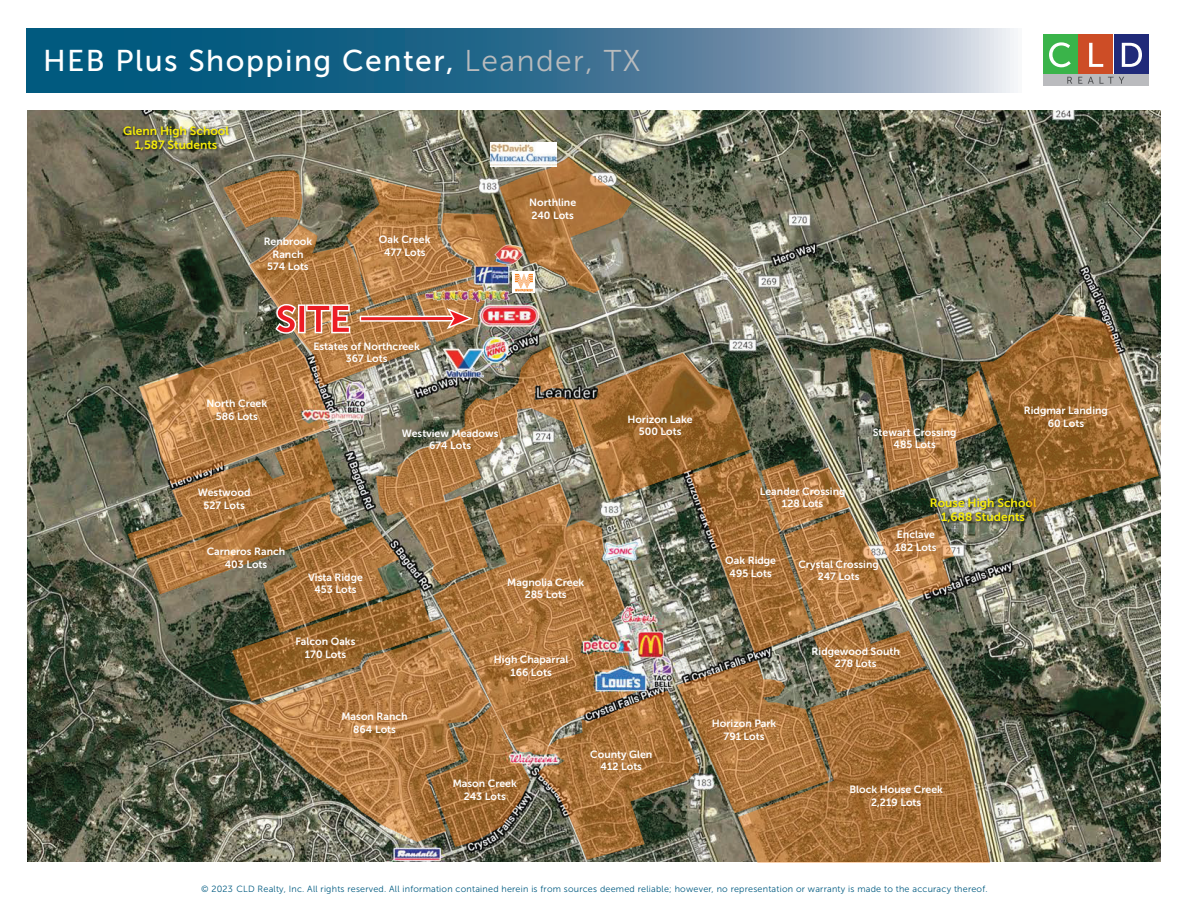
<style>
.page{position:relative;width:1188px;height:918px;background:#fff}
.page>*{position:absolute;margin:0;border:0;box-sizing:border-box;transform-origin:0 0}
.t1{font:30px "Museo Sans 500";letter-spacing:.05em;color:#fff}
.t2{font:12px/14.4px "Museo Sans 700";color:#f7ed09;text-align:center}
.t3{font:10.5px/12.6px "Museo Sans 700";color:#fff;text-align:center}
.t4{font:9px "Museo Sans 300";letter-spacing:.025em;color:#015b81}
.s1{font-family:"Museo Sans 300";color:#b9bbbd}
</style>
<div class="page">
<img style="left:27px;top:110px;width:1134px;height:752px">
<svg style="left:26px;top:28px;width:992px;height:64px;background:#457c9a"></svg>
<div style="left:1043px;top:75px;width:105px;height:11px;background:#babbbe"></div>
<div style="left:1043px;top:34px;width:34px;height:39px;background:#3ab44a"></div>
<div style="left:1079px;top:34px;width:34px;height:39px;background:#cd4d26"></div>
<div style="left:1114px;top:34px;width:34px;height:39px;background:#202a79"></div>
<svg style="left:1049px;top:42px;width:22px;height:25px"></svg>
<svg style="left:1089px;top:43px;width:14px;height:24px"></svg>
<svg style="left:1122px;top:43px;width:20px;height:24px"></svg>
<svg style="left:1067px;top:77px;width:5px;height:7px"></svg>
<svg style="left:1078px;top:77px;width:4px;height:7px"></svg>
<svg style="left:1088px;top:77px;width:36px;height:7px"></svg>
<img style="left:121px;top:122px;width:112px;height:35px">
<img style="left:128px;top:157px;width:1031px;height:703px">
<img style="left:490px;top:143px;width:67px;height:24px">
<h1 class="t1" style="left:43px;top:44px;width:599px">HEB Plus Shopping Center, <span class="s1">Leander, TX</span></h1>
<p class="t2" style="left:123px;top:124px;width:107px">Glenn High School<br>1,587 Students</p>
<p class="t3" style="left:264px;top:235px;width:50px">Renbrook<br>Ranch<br>574 Lots</p>
<p class="t3" style="left:379px;top:233px;width:53px">Oak Creek<br>477 Lots</p>
<p class="t3" style="left:529px;top:196px;width:49px;text-align:left">Northline<br>240 Lots</p>
<p class="t3" style="left:207px;top:398px;width:62px">North Creek<br>586 Lots</p>
<p class="t3" style="left:313px;top:340px;width:108px">Estates of Northcreek<br>367 Lots</p>
<p class="t3" style="left:402px;top:427px;width:98px">Westview Meadows<br>674 Lots</p>
<p class="t3" style="left:627px;top:413px;width:67px">Horizon Lake<br>500 Lots</p>
<p class="t3" style="left:198px;top:486px;width:54px">Westwood<br>527 Lots</p>
<p class="t3" style="left:207px;top:545px;width:80px">Carneros Ranch<br>403 Lots</p>
<p class="t3" style="left:308px;top:571px;width:56px">Vista Ridge<br>453 Lots</p>
<p class="t3" style="left:295px;top:635px;width:62px">Falcon Oaks<br>170 Lots</p>
<p class="t3" style="left:341px;top:710px;width:68px">Mason Ranch<br>864 Lots</p>
<p class="t3" style="left:507px;top:576px;width:79px">Magnolia Creek<br>285 Lots</p>
<p class="t3" style="left:494px;top:653px;width:76px">High Chaparral<br>166 Lots</p>
<p class="t3" style="left:453px;top:777px;width:66px">Mason Creek<br>243 Lots</p>
<p class="t3" style="left:590px;top:748px;width:64px">County Glen<br>412 Lots</p>
<p class="t3" style="left:760px;top:485px;width:87px">Leander Crossing<br>128 Lots</p>
<p class="t3" style="left:873px;top:426px;width:85px">Stewart Crossing<br>485 Lots</p>
<p class="t3" style="left:1024px;top:404px;width:86px">Ridgmar Landing<br>60 Lots</p>
<p class="t2" style="left:930px;top:495px;width:108px">Rouse High School<br>1,688 Students</p>
<p class="t3" style="left:895px;top:528px;width:43px;text-align:left">Enclave<br>182 Lots</p>
<p class="t3" style="left:725px;top:554px;width:52px">Oak Ridge<br>495 Lots</p>
<p class="t3" style="left:798px;top:558px;width:82px">Crystal Crossing<br>247 Lots</p>
<p class="t3" style="left:712px;top:717px;width:66px">Horizon Park<br>791 Lots</p>
<p class="t3" style="left:812px;top:645px;width:90px">Ridgewood South<br>278 Lots</p>
<p class="t3" style="left:849px;top:783px;width:95px">Block House Creek<br>2,219 Lots</p>
<p class="t4" style="left:201px;top:885px;width:788px">© 2023 CLD Realty, Inc. All rights reserved. All information contained herein is from sources deemed reliable; however, no representation or warranty is made to the accuracy thereof.</p>
</div>
